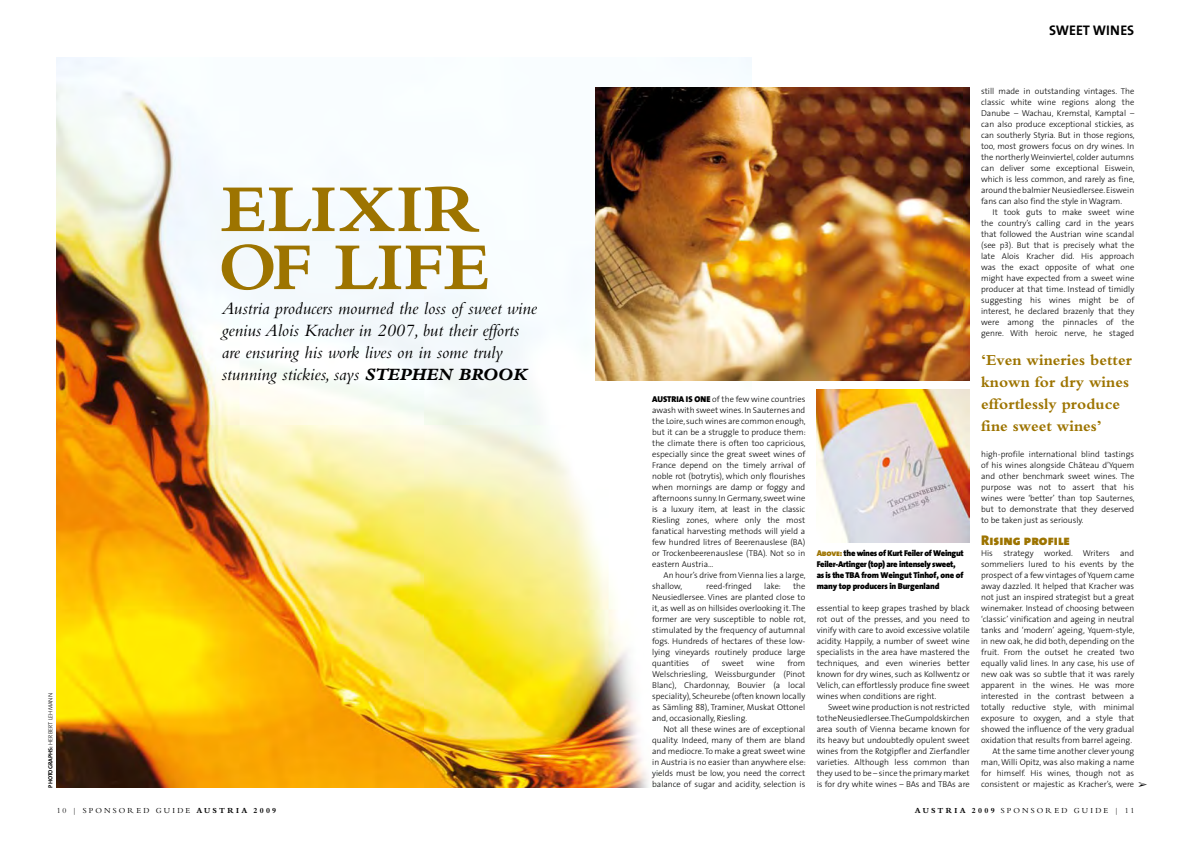
<style>
.page{position:relative;width:1191px;height:842px;background:#fff}
.page>*{position:absolute;margin:0;border:0;box-sizing:border-box;transform-origin:0 0}
.t1{font:700 70px/58px "M Bembo";letter-spacing:.005em;color:#9d7400}
.t2{font:italic 18px/22px "Bembo";color:#000}
.t3{font:italic 800 18px "Bembo";color:#000}
.t4{font:700 16px/22px "M Bembo";color:#9d7400}
.t5{font:14px "The Sans Black Caps";color:#9d7400}
.t6{font:14px "The Sans Bold Caps";color:#000}
.t7{font:300 8.5px/11px "The Sans";color:#000;text-align:justify}
.t8{font:900 8.5px/11px "The Sans";letter-spacing:-.035em;color:#000}
.t9{font:8px "Bembo";letter-spacing:.275em;color:#000}
.t10{font:6px "The Sans Light Caps";letter-spacing:.005em;color:#000}
.s1{font-family:"The Sans";font-weight:700}
.s2{font-weight:800}
.s3{font-family:"The Sans Black Caps";font-weight:400}
.s4{font-family:"The Sans Black Caps";font-weight:400;color:#9d7400}
.s5{font-family:"The Sans Light Caps";font-weight:400}
.s6{font-family:"M Bembo";font-weight:700}
</style>
<div class="page">
<img style="left:57px;top:58px;width:694px;height:729px">
<img style="left:595px;top:88px;width:374px;height:292px">
<img style="left:816px;top:389px;width:153px;height:154px">
<p class="t10" style="left:46px;top:788px;width:96px;rotate:-90deg"><span class="s1">Photographs:</span> he rbe rt le hmann</p>
<h1 class="t1" style="left:218px;top:180px;width:273px">elixir of life</h1>
<h2 class="t2" style="left:222px;top:297px;width:317px">Austria producers mourned the loss of sweet wine genius Alois Kracher in 2007, but their efforts are ensuring his work lives on in some truly stunning stickies, says <span class="s2">STEPHEN</span></h2>
<h2 class="t3" style="left:459px;top:364px;width:28px">BROOK</h2>
<h3 class="t6" style="left:1049px;top:19px;width:87px">SWEET WINES</h3>
<p class="t7" style="left:652px;top:393px;width:155px"><span class="s3">Austria is one</span> of the few wine countries awash with sweet wines. In Sauternes and the Loire, such wines are common enough, but it can be a struggle to produce them: the climate there is often too capricious, especially since the great sweet wines of France depend on the timely arrival of noble rot (botrytis), which only flourishes when mornings are damp or foggy and afternoons sunny. In Germany, sweet wine is a luxury item, at least in the classic Riesling zones, where only the most fanatical harvesting methods will yield a few hundred litres of Beerenauslese (BA) or Trockenbeerenauslese (TBA). Not so in eastern Austria…</p>
<p class="t7" style="left:652px;top:569px;width:155px;text-indent:11px">An hour’s drive from Vienna lies a large, shallow,</p>
<p class="t7" style="left:706px;top:580px;width:47px">reed-fringed</p>
<p class="t7" style="left:764px;top:580px;width:18px">lake:</p>
<p class="t7" style="left:652px;top:580px;width:155px;text-indent:141px">the Neusiedlersee. Vines are planted close to it, as well as on hillsides overlooking it. The former are very susceptible to noble rot, stimulated by the frequency of autumnal fogs. Hundreds of hectares of these low&shy;lying vineyards routinely produce large quantities</p>
<p class="t7" style="left:652px;top:657px;width:155px;text-indent:135px">from Welschriesling, Weissburgunder (Pinot Blanc), Chardonnay, Bouvier (a local speciality), Scheurebe (often known locally as Sämling 88), Traminer, Muskat Ottonel and, occasionally, Riesling.</p>
<p class="t7" style="left:652px;top:723px;width:155px;text-indent:11px">Not all these wines are of exceptional quality. Indeed, many of them are bland and mediocre. To make a great sweet wine in Austria is no easier than anywhere else: yields must be low, you need the correct balance of sugar and acidity, selection is</p>
<p class="t7" style="left:702px;top:657px;width:9px">of</p>
<p class="t7" style="left:722px;top:657px;width:23px">sweet</p>
<p class="t7" style="left:756px;top:657px;width:20px">wine</p>
<p class="t8" style="left:816px;top:548px;width:149px"><span class="s4">Above:</span> the wines of Kurt Feiler of Weingut Feiler-Artinger (top) are intensely sweet, as is the TBA from Weingut Tinhof, one of many top producers in Burgenland</p>
<p class="t7" style="left:816px;top:602px;width:155px">essential to keep grapes trashed by black rot out of the presses, and you need to vinify with care to avoid excessive volatile acidity. Happily, a number of sweet wine specialists in the area have mastered the techniques, and even wineries better known for dry wines, such as Kollwentz or Velich, can effortlessly produce fine sweet wines when conditions are right.</p>
<p class="t7" style="left:816px;top:701px;width:155px;text-indent:11px">Sweet wine production is not restricted to the Neusiedlersee. The Gumpoldskirchen area south of Vienna became known for its heavy but undoubtedly opulent sweet wines from the Rotgipfler and Zierfandler varieties. Although less common than they used to be – since the primary market is for dry white wines – BAs and TBAs are</p>
<p class="t7" style="left:981px;top:85px;width:155px">still made in outstanding vintages. The classic white wine regions along the Danube – Wachau, Kremstal, Kamptal – can also produce exceptional stickies, as can southerly Styria. But in those regions, too, most growers focus on dry wines. In the northerly Weinviertel, colder autumns can deliver some exceptional Eiswein, which is less common, and rarely as fine, around the balmier Neusiedlersee. Eiswein fans can also find the style in Wagram.</p>
<p class="t7" style="left:981px;top:206px;width:155px;text-indent:11px">It took guts to make sweet wine the country’s calling card in the years that followed the Austrian wine scandal (see p<span class="s5">3</span>). But that is precisely what the late Alois Kracher did. His approach was the exact opposite of what one might have expected from a sweet wine producer at that time. Instead of timidly suggesting his wines might be of interest, he declared brazenly that they were among the pinnacles of the genre. With heroic nerve, he staged</p>
<h3 class="t4" style="left:981px;top:349px;width:152px">‘Even wineries better known for dry wines effortlessly produce fine sweet wines’</h3>
<p class="t7" style="left:981px;top:448px;width:155px">high-profile international blind tastings of his wines alongside Château d’Yquem and other benchmark sweet wines. The purpose was not to assert that his wines were ‘better’ than top Sauternes, but to demonstrate that they deserved to be taken just as seriously.</p>
<h3 class="t5" style="left:981px;top:529px;width:90px">Rising profile</h3>
<p class="t7" style="left:981px;top:547px;width:155px;text-align:right">His strategy worked. Writers and sommeliers lured to his events by the prospect of a few vintages of Yquem came away dazzled. It helped that Kracher was not just an inspired strategist but a great winemaker. Instead of choosing between ‘classic’ vinification and ageing in neutral tanks and ‘modern’ ageing, Yquem-style, in new oak, he did both, depending on the fruit. From the outset he created two equally valid lines. In any case, his use of new oak was so subtle that it was rarely apparent in the wines. He was more interested in the contrast between a totally reductive style, with minimal exposure to oxygen, and a style that showed the influence of the very gradual oxidation that results from barrel ageing.<br>At the same time another clever young man, Willi Opitz, was also making a name for himself. His wines, though not as consistent or majestic as Kracher’s, were</p>
<p class="t9" style="left:57px;top:806px;width:221px">10 | S PONS ORED G UID E <span class="s6">austria 2009</span></p>
<p class="t9" style="left:915px;top:806px;width:221px"><span class="s6">austria 2009</span> S PONS ORED G UID E | 11</p>
</div>
